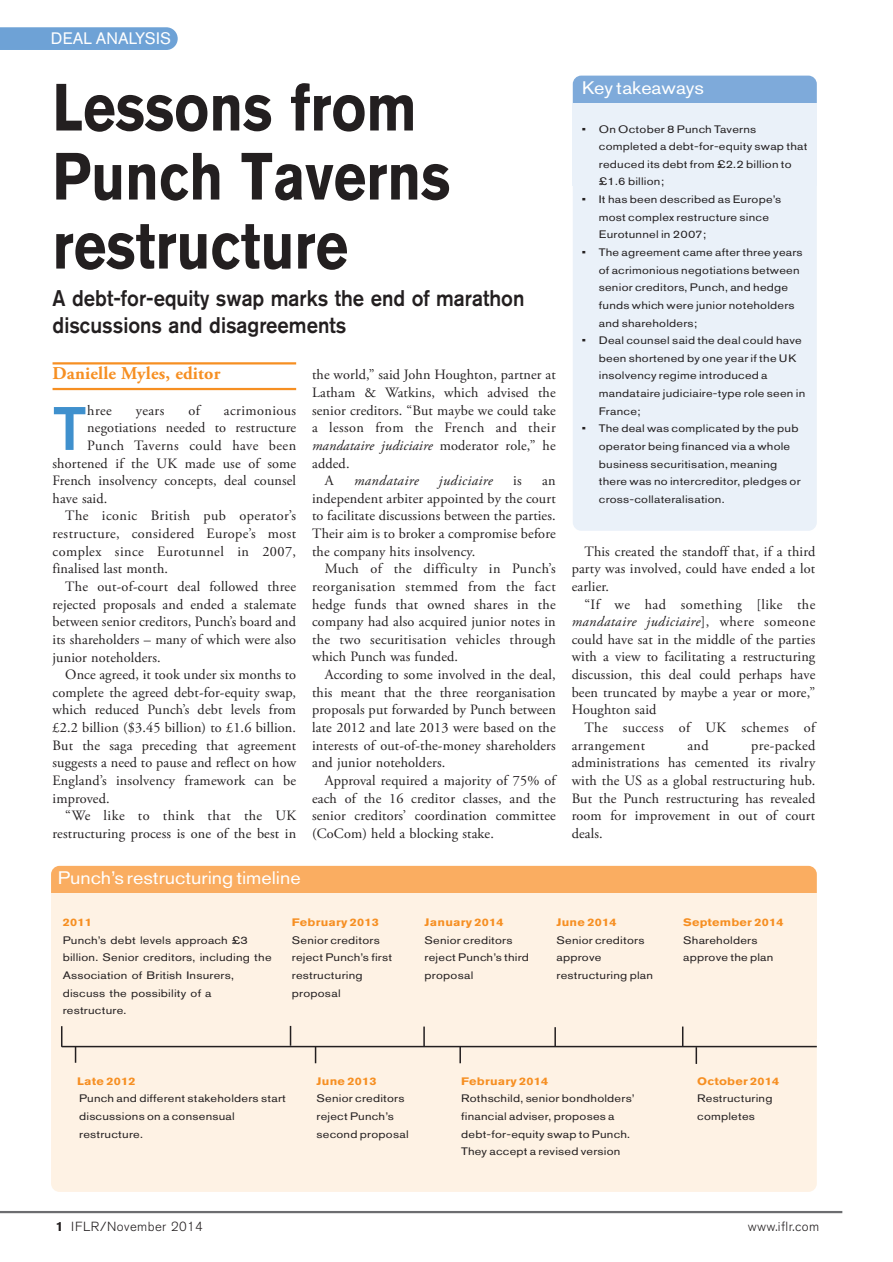
<style>
.page{position:relative;width:893px;height:1262px;background:#fff}
.page>*{position:absolute;margin:0;border:0;box-sizing:border-box;transform-origin:0 0}
.t1{font:700 66px/69px "Akzidenz Grotesk Pro";color:#231f20;scale:.85 1}
.t2{font:500 60.75px "Akzidenz Grotesk Pro";color:#3f90cd}
.t3{font:500 22.5px/27px "Akzidenz Grotesk Pro";color:#231f20;scale:.9 1}
.t4{font:18px "Akzidenz Grotesk Pro";color:#fff;scale:1.1 1}
.t5{font:700 18px "Adobe Garamond Pro";letter-spacing:.01em;color:#f68f22}
.t6{font:16.5px "Akzidenz Grotesk BE";letter-spacing:.005em;color:#fff}
.t7{font:14.25px/17.5px "Adobe Garamond Pro";letter-spacing:.01em;color:#231f20;text-align:justify}
.t8{font:14.25px/17.5px "Adobe Garamond Pro";letter-spacing:.03em;color:#231f20}
.t9{font:italic 14.25px "Adobe Garamond Pro";letter-spacing:.01em;color:#231f20}
.t10{font:italic 14.25px "Adobe Garamond Pro";letter-spacing:.03em;color:#231f20}
.t11{font:300 13.2px "Akzidenz Grotesk BE";letter-spacing:.03em;color:#231f20}
.t12{font:10.8px/17.5px "Akzidenz Grotesk Pro";letter-spacing:.015em;color:#231f20;scale:1.18 1}
.t13{font:700 10.8px "Akzidenz Grotesk Pro";letter-spacing:.015em;color:#f68f22;scale:1.18 1}
.s1{font-style:normal}
.s2{font-style:italic}
.s3{font-weight:700}
</style>
<div class="page">
<hr style="left:0;top:1210px;width:842px;height:3px;background:#6c6d70">
<hr style="left:53px;top:362px;width:243px;height:2px;background:#f68f22">
<hr style="left:53px;top:388px;width:243px;height:2px;background:#f68f22">
<div style="left:0;top:27px;width:178px;height:23px;background:#6ea2d6"></div>
<div style="left:572px;top:76px;width:244px;height:55px;background:#7eaada;border-radius:9px"></div>
<div style="left:572px;top:120px;width:244px;height:411px;background:#eaf1f9;border-radius:9px"></div>
<div style="left:572px;top:103px;width:244px;height:83px;background:#eaf1f9"></div>
<div style="left:51px;top:866px;width:765px;height:87px;background:#faad61;border-radius:9px"></div>
<div style="left:51px;top:904px;width:765px;height:287px;background:#fef2e4;border-radius:9px"></div>
<div style="left:51px;top:893px;width:765px;height:145px;background:#fef2e4"></div>
<hr style="left:62px;top:1045px;width:754px;height:2px;background:#231f20">
<svg style="left:61px;top:1026px;width:1px;height:20px"></svg>
<svg style="left:290px;top:1026px;width:1px;height:19px"></svg>
<hr style="left:423px;top:1026px;width:2px;height:20px;background:#231f20">
<hr style="left:554px;top:1027px;width:2px;height:20px;background:#231f20">
<svg style="left:682px;top:1026px;width:1px;height:19px"></svg>
<svg style="left:75px;top:1047px;width:1px;height:15px"></svg>
<svg style="left:315px;top:1047px;width:1px;height:16px"></svg>
<svg style="left:459px;top:1047px;width:2px;height:16px"></svg>
<svg style="left:695px;top:1047px;width:2px;height:17px"></svg>
<p class="t6" style="left:51px;top:33px;width:122px">DEAL ANALYSIS</p>
<h1 class="t1" style="left:53px;top:73px;width:469px">Lessons from<br>Punch Taverns restructure</h1>
<h3 class="t3" style="left:53px;top:287px;width:526px">A debt-for-equity swap marks the end of marathon discussions and disagreements</h3>
<p class="t5" style="left:53px;top:363px;width:169px">Danielle Myles, editor</p>
<h2 class="t2" style="left:53px;top:407px;width:36px">T</h2>
<p class="t7" style="left:87px;top:403px;width:26px">hree</p>
<p class="t7" style="left:136px;top:403px;width:30px">years</p>
<p class="t7" style="left:188px;top:403px;width:13px">of</p>
<p class="t8" style="left:224px;top:403px;width:74px">acrimonious</p>
<p class="t7" style="left:87px;top:420px;width:210px">negotiations needed to restructure</p>
<p class="t8" style="left:87px;top:438px;width:210px">Punch Taverns could have been</p>
<p class="t7" style="left:53px;top:455px;width:245px">shortened if the UK made use of some</p>
<p class="t7" style="left:53px;top:473px;width:245px">French insolvency concepts, deal counsel</p>
<p class="t7" style="left:53px;top:491px;width:56px">have said.</p>
<p class="t8" style="left:65px;top:508px;width:232px">The iconic British pub operator’s</p>
<p class="t8" style="left:53px;top:526px;width:245px">restructure, considered Europe’s most</p>
<p class="t8" style="left:53px;top:544px;width:245px">complex since Eurotunnel in 2007,</p>
<p class="t7" style="left:53px;top:561px;width:117px">finalised last month.</p>
<p class="t7" style="left:65px;top:579px;width:232px">The out-of-court deal followed three</p>
<p class="t7" style="left:53px;top:596px;width:245px">rejected proposals and ended a stalemate</p>
<p class="t7" style="left:53px;top:614px;width:245px">between senior creditors, Punch’s board and</p>
<p class="t7" style="left:53px;top:632px;width:245px">its shareholders – many of which were also</p>
<p class="t7" style="left:53px;top:649px;width:110px">junior noteholders.</p>
<p class="t7" style="left:65px;top:667px;width:232px">Once agreed, it took under six months to</p>
<p class="t7" style="left:53px;top:685px;width:245px">complete the agreed debt-for-equity swap,</p>
<p class="t7" style="left:53px;top:702px;width:245px">which reduced Punch’s debt levels from</p>
<p class="t7" style="left:53px;top:720px;width:245px">£2.2 billion ($3.45 billion) to £1.6 billion.</p>
<p class="t7" style="left:53px;top:737px;width:245px">But the saga preceding that agreement</p>
<p class="t7" style="left:53px;top:755px;width:245px">suggests a need to pause and reflect on how</p>
<p class="t7" style="left:53px;top:773px;width:245px">England’s insolvency framework can be</p>
<p class="t7" style="left:53px;top:790px;width:59px">improved.</p>
<p class="t8" style="left:65px;top:808px;width:232px">“We like to think that the UK</p>
<p class="t7" style="left:53px;top:826px;width:245px">restructuring process is one of the best in</p>
<p class="t7" style="left:312px;top:367px;width:245px">the world,” said John Houghton, partner at</p>
<p class="t7" style="left:312px;top:385px;width:245px">Latham &amp; Watkins, which advised the</p>
<p class="t7" style="left:312px;top:403px;width:245px">senior creditors. “But maybe we could take</p>
<p class="t8" style="left:312px;top:420px;width:245px">a lesson from the French and their</p>
<p class="t9" style="left:312px;top:440px;width:245px">mandataire judiciaire <span class="s1">moderator role,” he</span></p>
<p class="t7" style="left:312px;top:455px;width:39px">added.</p>
<p class="t7" style="left:325px;top:473px;width:10px">A</p>
<p class="t10" style="left:354px;top:475px;width:66px">mandataire</p>
<p class="t10" style="left:439px;top:475px;width:55px">judiciaire</p>
<p class="t7" style="left:513px;top:473px;width:10px">is</p>
<p class="t7" style="left:312px;top:473px;width:245px;text-indent:230px">an independent arbiter appointed by the court to facilitate discussions between the parties.<br>Their aim is to broker a compromise before the company hits insolvency.</p>
<p class="t7" style="left:312px;top:561px;width:245px;text-indent:13px">Much of the difficulty in Punch’s reorganisation stemmed from the fact hedge funds that owned shares in the company had also acquired junior notes in the two securitisation vehicles through which Punch was funded.</p>
<p class="t7" style="left:312px;top:667px;width:245px;text-indent:13px">According to some involved in the deal, this meant that the three reorganisation proposals put forwarded by Punch between late 2012 and late 2013 were based on the interests of out-of-the-money shareholders and junior noteholders.</p>
<p class="t7" style="left:312px;top:773px;width:245px;text-indent:13px">Approval required a majority of 75% of each of the 16 creditor classes, and the senior creditors’ coordination committee (CoCom) held a blocking stake.</p>
<p class="t4" style="left:582px;top:81px;width:112px">Key takeaways</p>
<p class="t12" style="left:599px;top:121px;width:178px;text-indent:-17px">• On October 8 Punch Taverns completed a debt-for-equity swap that reduced its debt from £2.2 billion to £1.6 billion;</p>
<p class="t12" style="left:599px;top:192px;width:156px;text-indent:-17px">• It has been described as Europe’s most complex restructure since<br>Eurotunnel in 2007;</p>
<p class="t12" style="left:599px;top:245px;width:174px;text-indent:-17px">• The agreement came after three years of acrimonious negotiations between senior creditors, Punch, and hedge funds which were junior noteholders and shareholders;</p>
<p class="t12" style="left:599px;top:333px;width:176px;text-indent:-17px">• Deal counsel said the deal could have been shortened by one year if the UK insolvency regime introduced a mandataire judiciaire-type role seen in<br>France;</p>
<p class="t12" style="left:599px;top:421px;width:172px;text-indent:-17px">• The deal was complicated by the pub operator being financed via a whole business securitisation, meaning there was no intercreditor, pledges or cross-collateralisation.</p>
<p class="t7" style="left:571px;top:544px;width:245px;text-indent:13px">This created the standoff that, if a third party was involved, could have ended a lot earlier.</p>
<p class="t7" style="left:571px;top:596px;width:245px;text-indent:13px">“If we had something [like the <span class="s2">mandataire judiciaire</span>], where someone could have sat in the middle of the parties with a view to facilitating a restructuring discussion, this deal could perhaps have been truncated by maybe a year or more,” Houghton said</p>
<p class="t8" style="left:571px;top:720px;width:245px;text-indent:13px">The success of UK schemes of arrangement</p>
<p class="t7" style="left:571px;top:737px;width:245px;text-indent:179px">pre-packed administrations has cemented its rivalry with the US as a global restructuring hub.<br>But the Punch restructuring has revealed room for improvement in out of court deals.</p>
<p class="t7" style="left:687px;top:737px;width:23px">and</p>
<p class="t4" style="left:58px;top:871px;width:222px">Punch’s restructuring timeline</p>
<p class="t13" style="left:63px;top:916px;width:26px">2011</p>
<p class="t12" style="left:63px;top:932px;width:178px">Punch’s debt levels approach £3 billion. Senior creditors, including the<br>Association of British Insurers, discuss the possibility of a restructure.</p>
<p class="t13" style="left:292px;top:916px;width:75px">February 2013</p>
<p class="t12" style="left:292px;top:932px;width:86px">Senior creditors reject Punch’s first restructuring proposal</p>
<p class="t13" style="left:424px;top:916px;width:69px">January 2014</p>
<p class="t12" style="left:424px;top:932px;width:90px">Senior creditors reject Punch’s third proposal</p>
<p class="t13" style="left:556px;top:916px;width:52px">June 2014</p>
<p class="t12" style="left:556px;top:932px;width:83px">Senior creditors approve restructuring plan</p>
<p class="t13" style="left:77px;top:1074px;width:51px">Late 2012</p>
<p class="t12" style="left:79px;top:1091px;width:177px">Punch and different stakeholders start discussions on a consensual restructure.</p>
<p class="t13" style="left:316px;top:1074px;width:52px">June 2013</p>
<p class="t12" style="left:316px;top:1091px;width:80px">Senior creditors reject Punch’s second proposal</p>
<p class="t13" style="left:461px;top:1074px;width:75px">February 2014</p>
<p class="t12" style="left:461px;top:1091px;width:149px">Rothschild, senior bondholders’ financial adviser, proposes a debt-for-equity swap to Punch.<br>They accept a revised version</p>
<p class="t13" style="left:683px;top:916px;width:87px">September 2014</p>
<p class="t12" style="left:683px;top:932px;width:78px">Shareholders approve the plan</p>
<p class="t13" style="left:697px;top:1074px;width:71px">October 2014</p>
<p class="t12" style="left:697px;top:1091px;width:65px">Restructuring completes</p>
<p class="t11" style="left:56px;top:1221px;width:148px"><span class="s3">1</span> IFLR/November 2014</p>
<p class="t11" style="left:747px;top:1221px;width:73px">www.iflr.com</p>
</div>
